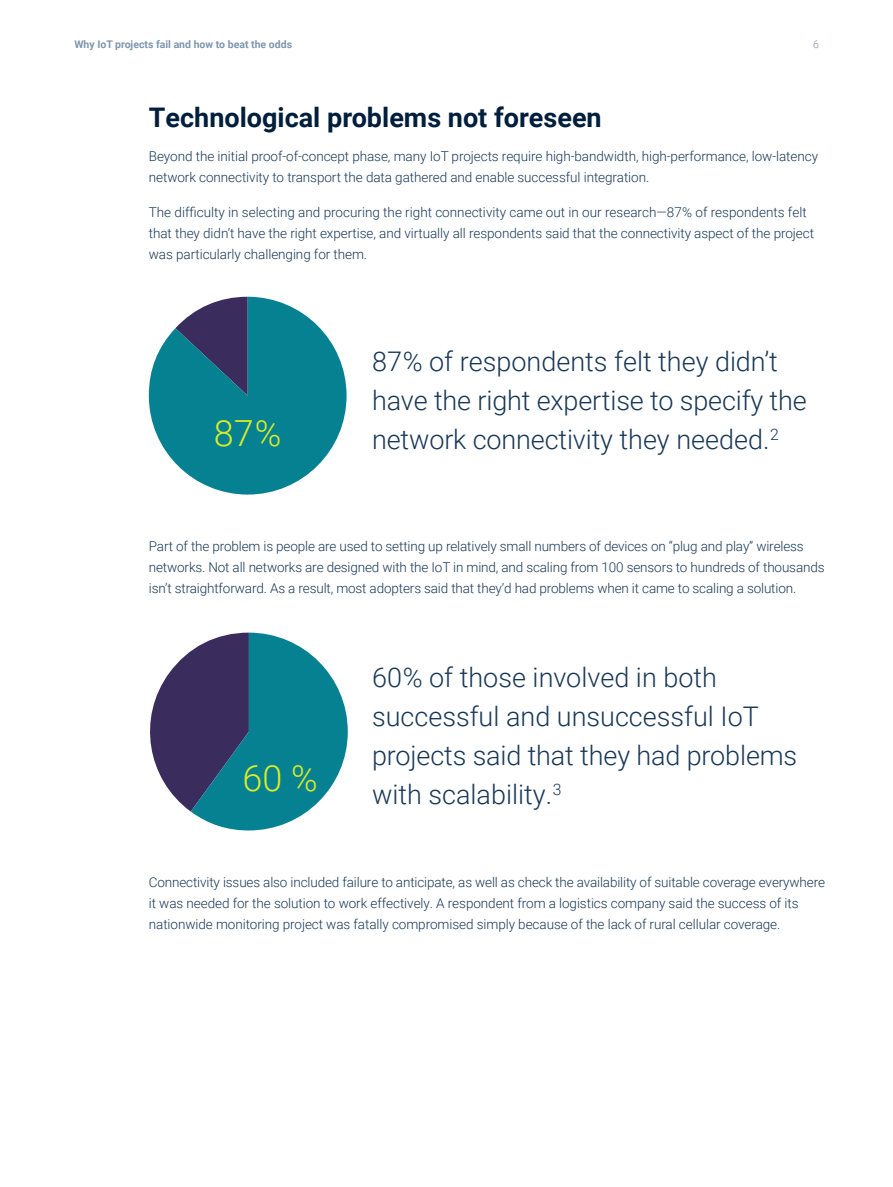
<style>
.page{position:relative;width:893px;height:1187px;background:#fff}
.page>*{position:absolute;margin:0;border:0;box-sizing:border-box;transform-origin:0 0}
.t1{font:300 36px "Roboto";color:#d9ec27}
.t2{font:300 27px/39px "Roboto";color:#193857}
.t3{font:700 27px "Roboto";color:#011f3d}
.t4{font:300 13.5px/21px "Roboto";letter-spacing:-.005em;color:#193857}
.t5{font:700 10.5px "Roboto";color:#7e96ae}
.t6{font:300 10.5px "Roboto";color:#7e96ae}
</style>
<div class="page">
<svg style="left:149px;top:297px;width:198px;height:197px"></svg>
<svg style="left:150px;top:632px;width:198px;height:198px"></svg>
<p class="t5" style="left:74px;top:37px;width:219px">Why IoT projects fail and how to beat the odds</p>
<p class="t6" style="left:813px;top:37px;width:7px">6</p>
<h2 class="t3" style="left:149px;top:99px;width:454px">Technological problems not foreseen</h2>
<p class="t4" style="left:149px;top:145px;width:671px">Beyond the initial proof-of-concept phase, many IoT projects require high-bandwidth, high-performance, low-latency network connectivity to transport the data gathered and enable successful integration.</p>
<p class="t4" style="left:149px;top:201px;width:667px">The difficulty in selecting and procuring the right connectivity came out in our research—87% of respondents felt that they didn’t have the right expertise, and virtually all respondents said that the connectivity aspect of the project was particularly challenging for them.</p>
<h1 class="t1" style="left:214px;top:408px;width:69px">87%</h1>
<h2 class="t2" style="left:372px;top:340px;width:436px">87% of respondents felt they didn’t have the right expertise to specify the network connectivity they needed.<sup>2</sup></h2>
<p class="t4" style="left:149px;top:535px;width:677px">Part of the problem is people are used to setting up relatively small numbers of devices on “plug and play” wireless networks. Not all networks are designed with the IoT in mind, and scaling from 100 sensors to hundreds of thousands isn’t straightforward. As a result, most adopters said that they’d had problems when it came to scaling a solution.</p>
<h1 class="t1" style="left:242px;top:753px;width:77px">60 %</h1>
<h2 class="t2" style="left:372px;top:657px;width:427px">60% of those involved in both successful and unsuccessful IoT projects said that they had problems with scalability.<sup>3</sup></h2>
<p class="t4" style="left:149px;top:871px;width:678px">Connectivity issues also included failure to anticipate, as well as check the availability of suitable coverage everywhere it was needed for the solution to work effectively. A respondent from a logistics company said the success of its nationwide monitoring project was fatally compromised simply because of the lack of rural cellular coverage.</p>
</div>
